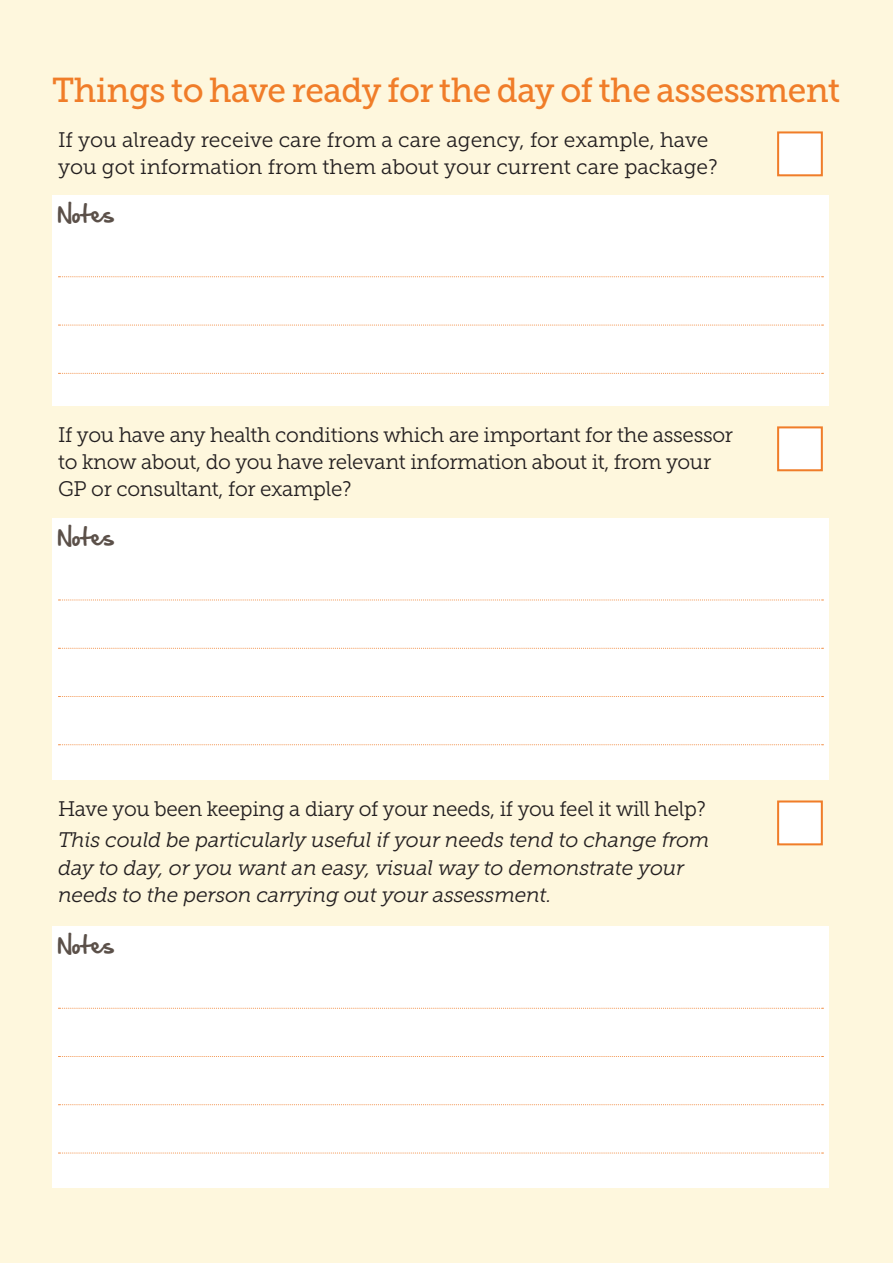
<style>
.page{position:relative;width:893px;height:1263px;background:#fef7dd}
.page>*{position:absolute;margin:0;border:0;box-sizing:border-box;transform-origin:0 0}
.Subhead{font:34.5px "Museo Slab 500";letter-spacing:-.015em;color:#f07d29}
.Body{font:21px/27px "Museo Slab 300";letter-spacing:-.015em;color:#231f20}
.Body-2{font:italic 21px/27px "Museo Slab 300";letter-spacing:-.01em;color:#231f20}
.Line{font:21px "Hand Of Sean";letter-spacing:.04em;color:#5b5049}
</style>
<div class="page">
<div style="left:52px;top:195px;width:777px;height:211px;background:#fff"></div>
<div style="left:777px;top:131px;width:46px;height:45px;background:#fff;border:2px solid #f07d29"></div>
<svg style="left:59px;top:276px;width:764px;height:1px"></svg>
<svg style="left:59px;top:325px;width:764px;height:1px"></svg>
<svg style="left:59px;top:373px;width:764px;height:1px"></svg>
<div style="left:52px;top:518px;width:777px;height:262px;background:#fff"></div>
<div style="left:777px;top:426px;width:46px;height:45px;background:#fff;border:2px solid #f07d29"></div>
<svg style="left:59px;top:599px;width:764px;height:1px"></svg>
<svg style="left:59px;top:648px;width:764px;height:1px"></svg>
<svg style="left:59px;top:696px;width:764px;height:1px"></svg>
<svg style="left:59px;top:744px;width:764px;height:1px"></svg>
<div style="left:52px;top:927px;width:777px;height:261px;background:#fff"></div>
<div style="left:777px;top:800px;width:46px;height:45px;background:#fff;border:2px solid #f07d29"></div>
<svg style="left:59px;top:1008px;width:764px;height:1px"></svg>
<svg style="left:59px;top:1056px;width:764px;height:1px"></svg>
<svg style="left:59px;top:1104px;width:764px;height:1px"></svg>
<svg style="left:59px;top:1152px;width:764px;height:1px"></svg>
<p class="Subhead" style="left:52px;top:71px;width:790px">Things to have ready for the day of the assessment</p>
<p class="Body" style="left:58px;top:127px;width:661px">If you already receive care from a care agency, for example, have you got information from them about your current care package?</p>
<p class="Line" style="left:58px;top:194px;width:57px">Notes</p>
<p class="Body" style="left:58px;top:422px;width:676px">If you have any health conditions which are important for the assessor to know about, do you have relevant information about it, from your<br>GP or consultant, for example?</p>
<p class="Line" style="left:58px;top:517px;width:57px">Notes</p>
<p class="Body" style="left:58px;top:796px;width:649px">Have you been keeping a diary of your needs, if you feel it will help?</p>
<p class="Body-2" style="left:58px;top:827px;width:653px">This could be particularly useful if your needs tend to change from day to day, or you want an easy, visual way to demonstrate your needs to the person carrying out your assessment.</p>
<p class="Line" style="left:58px;top:926px;width:57px">Notes</p>
</div>
